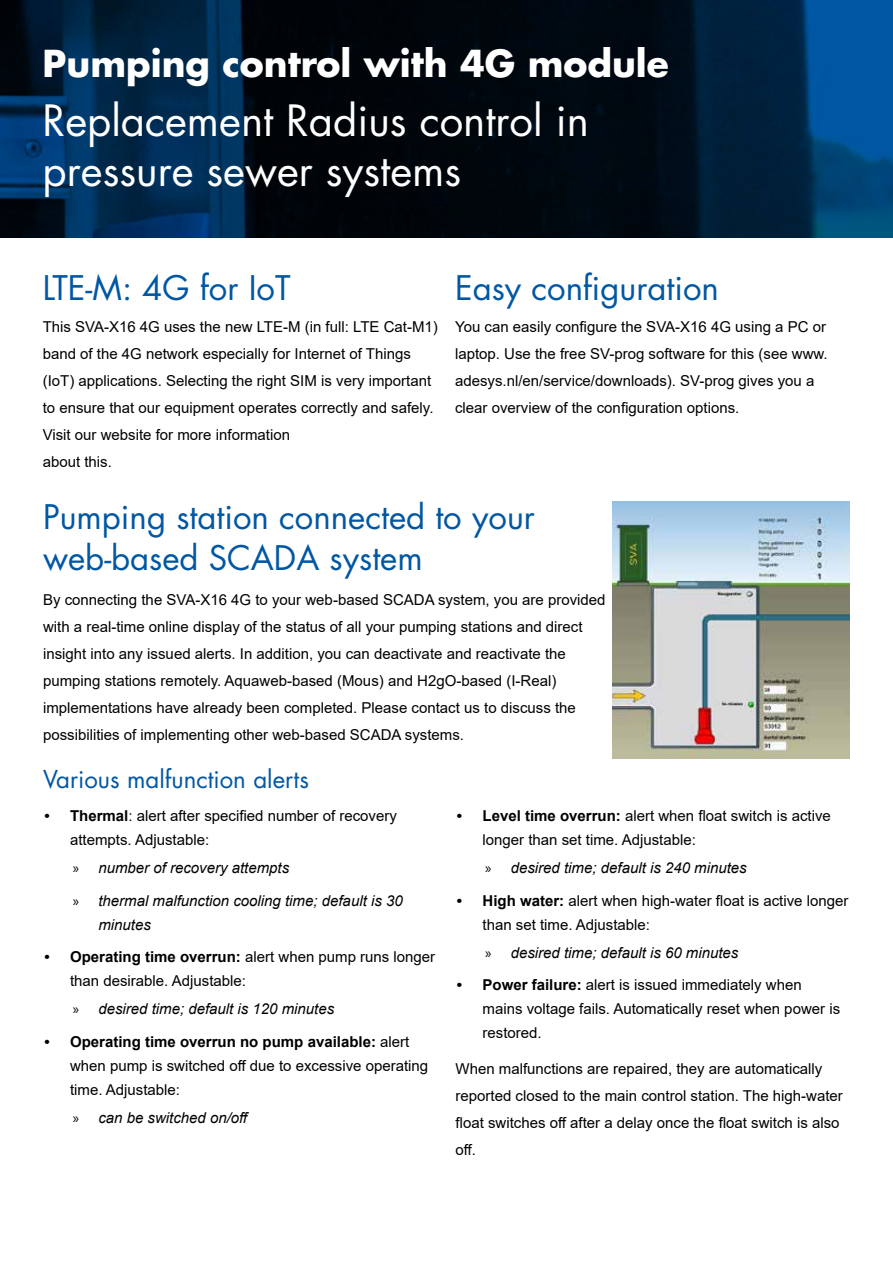
<style>
.page{position:relative;width:893px;height:1263px;background:#fff}
.page>*{position:absolute;margin:0;border:0;box-sizing:border-box;transform-origin:0 0}
.t1{font:42px/50.4px "Futura Std";color:#fff}
.t2{font:700 36.15px "Futura Std";color:#fff}
.t3{font:33px/40.5px "Futura Std";color:#0057a3}
.t4{font:24px "Futura Std";color:#0057a3}
.t5{font:15px/27px "Arial";color:#000}
.t6{font:italic 15px/32.5px "Arial";color:#000}
.s1{font-weight:700}
.s2{font-family:"Myriad Pro";font-style:normal}
</style>
<div class="page">
<img style="left:0;top:0;width:893px;height:238px">
<img style="left:613px;top:502px;width:236px;height:256px">
<h2 class="t2" style="left:43px;top:40px;width:628px">Pumping control with 4G module</h2>
<h1 class="t1" style="left:43px;top:96px;width:548px">Replacement Radius control in pressure sewer systems</h1>
<h3 class="t3" style="left:43px;top:268px;width:249px">LTE-M: 4G for IoT</h3>
<p class="t5" style="left:43px;top:313px;width:397px">This SVA-X16 4G uses the new LTE-M (in full: LTE Cat-M1) band of the 4G network especially for Internet of Things (IoT) applications. Selecting the right SIM is very important to ensure that our equipment operates correctly and safely.<br>Visit our website for more information<br>about this.</p>
<h3 class="t3" style="left:455px;top:268px;width:265px">Easy configuration</h3>
<p class="t5" style="left:455px;top:313px;width:374px">You can easily configure the SVA-X16 4G using a PC or laptop. Use the free SV-prog software for this (see www. adesys.nl/en/service/downloads). SV-prog gives you a clear overview of the configuration options.</p>
<h3 class="t3" style="left:43px;top:497px;width:493px">Pumping station connected to your web-based SCADA system</h3>
<p class="t5" style="left:43px;top:586px;width:564px">By connecting the SVA-X16 4G to your web-based SCADA system, you are provided with a real-time online display of the status of all your pumping stations and direct insight into any issued alerts. In addition, you can deactivate and reactivate the pumping stations remotely. Aquaweb-based (Mous) and H2gO-based (I-Real) implementations have already been completed. Please contact us to discuss the possibilities of implementing other web-based SCADA systems.</p>
<h3 class="t4" style="left:43px;top:764px;width:267px">Various malfunction alerts</h3>
<p class="t5" style="left:70px;top:803px;width:328px;line-height:24px;text-indent:-26px"><span class="s1">• Thermal</span>: alert after specified number of recovery attempts. Adjustable:</p>
<p class="t6" style="left:73px;top:852px;width:331px"><span class="s2">»</span> number of recovery attempts<br><span class="s2">»</span> thermal malfunction cooling time; default is 30</p>
<p class="t6" style="left:98px;top:908px;width:54px">minutes</p>
<p class="t5" style="left:70px;top:945px;width:367px;line-height:24px;text-indent:-26px"><span class="s1">• Operating time overrun:</span> alert when pump runs longer than desirable. Adjustable:</p>
<p class="t6" style="left:73px;top:993px;width:263px"><span class="s2">»</span> desired time; default is 120 minutes</p>
<p class="t5" style="left:70px;top:1029px;width:360px;line-height:24px;text-indent:-26px"><span class="s1">• Operating time overrun no pump available:</span> alert when pump is switched off due to excessive operating time. Adjustable:</p>
<p class="t6" style="left:73px;top:1102px;width:178px"><span class="s2">»</span> can be switched on/off</p>
<p class="t5" style="left:482px;top:803px;width:350px;line-height:24px;text-indent:-26px"><span class="s1">• Level time overrun:</span> alert when float switch is active longer than set time. Adjustable:</p>
<p class="t6" style="left:485px;top:852px;width:263px"><span class="s2">»</span> desired time; default is 240 minutes</p>
<p class="t5" style="left:482px;top:888px;width:367px;line-height:24px;text-indent:-26px"><span class="s1">• High water:</span> alert when high-water float is active longer than set time. Adjustable:</p>
<p class="t6" style="left:485px;top:936px;width:255px"><span class="s2">»</span> desired time; default is 60 minutes</p>
<p class="t5" style="left:482px;top:973px;width:359px;line-height:24px;text-indent:-26px"><span class="s1">• Power failure:</span> alert is issued immediately when mains voltage fails. Automatically reset when power is restored.</p>
<p class="t5" style="left:455px;top:1055px;width:389px">When malfunctions are repaired, they are automatically reported closed to the main control station. The high-water float switches off after a delay once the float switch is also off.</p>
</div>
